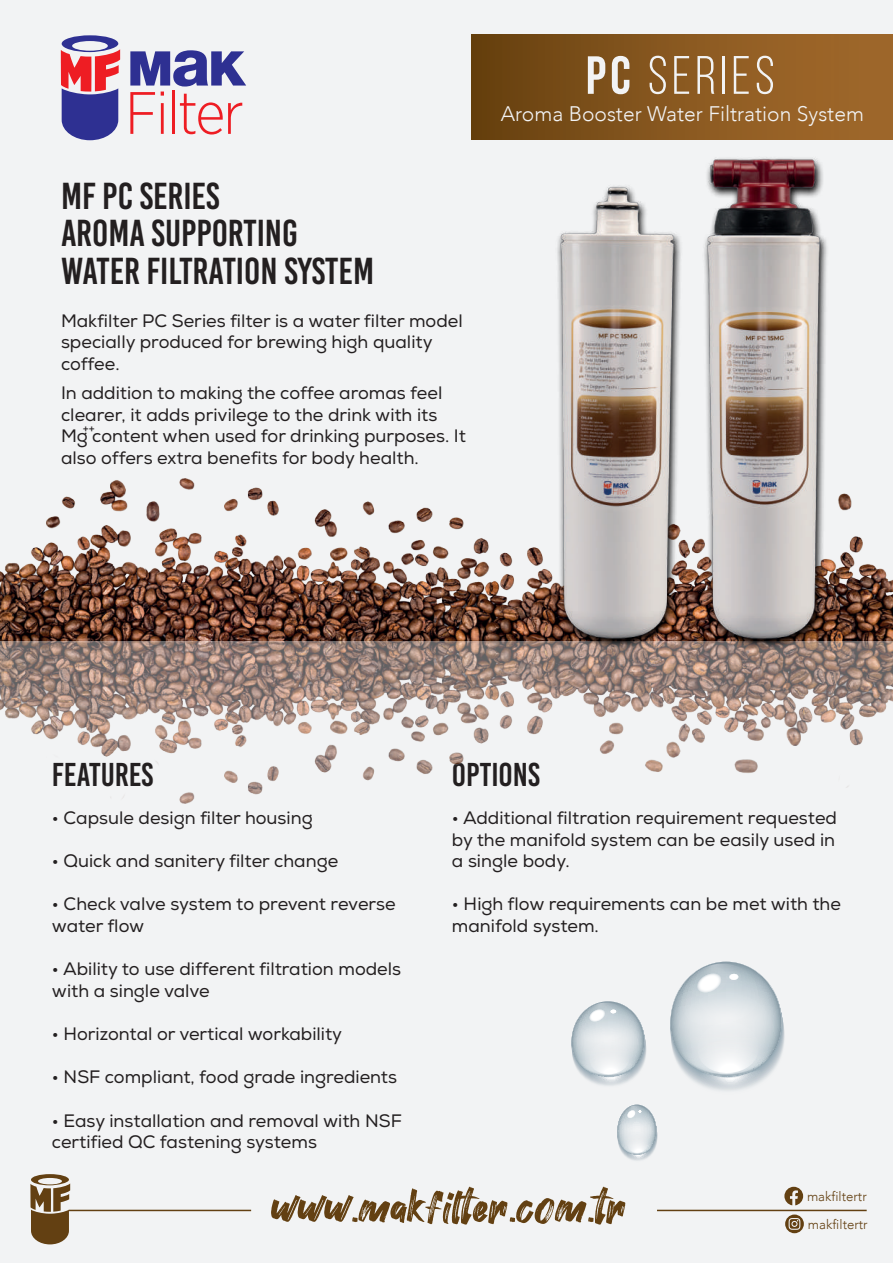
<style>
.page{position:relative;width:893px;height:1263px;background:#fff}
.page>*{position:absolute;margin:0;border:0;box-sizing:border-box;transform-origin:0 0}
.t1{font:54px "Bebas Neue";letter-spacing:.08em;color:#f2f3f4}
.t2{font:50.4px "Hey August";color:#634012}
.t3{font:37.5px/37.5px "Bebas Kai";color:#231f20}
.t4{font:33px "Bebas Kai";color:#231f20}
.t5{font:300 21px "Avenir";color:#f2f3f4}
.t6{font:18px/21.6px "Nexa";color:#231f20}
.t7{font:300 13.2px "Avenir";color:#634012}
.t8{font:12px "Nexa";color:#231f20}
.s1{font-weight:700;font-size:53.55px}
</style>
<div class="page">
<div style="left:0;top:0;width:893px;height:669px;background:#f2f3f4"></div>
<div style="left:0;top:641px;width:893px;height:622px;background:#f2f3f4"></div>
<div style="left:471px;top:35px;width:422px;height:104px;background:linear-gradient(to right,#694210,#a56c2e)"></div>
<svg style="left:130px;top:50px;width:116px;height:85px"></svg>
<svg style="left:61px;top:35px;width:59px;height:105px"></svg>
<svg style="left:671px;top:962px;width:111px;height:129px"></svg>
<svg style="left:572px;top:1001px;width:72px;height:85px"></svg>
<svg style="left:617px;top:1104px;width:41px;height:57px"></svg>
<svg style="left:30px;top:1174px;width:40px;height:70px"></svg>
<svg style="left:785px;top:1214px;width:19px;height:19px"></svg>
<svg style="left:784px;top:1187px;width:19px;height:18px"></svg>
<hr style="left:657px;top:1210px;width:210px;height:1px;background:#634012">
<hr style="left:69px;top:1210px;width:182px;height:1px;background:#634012">
<img style="left:0;top:478px;width:893px;height:325px">
<img style="left:702px;top:157px;width:126px;height:492px">
<img style="left:556px;top:186px;width:127px;height:464px">
<h3 class="t3" style="left:61px;top:177px;width:315px">MF PC SERIES<br>AROMA SUPPORTING<br>WATER FILTRATION SYSTEM</h3>
<p class="t6" style="left:61px;top:310px;width:403px">Makfilter PC Series filter is a water filter model specially produced for brewing high quality coffee.</p>
<p class="t6" style="left:61px;top:382px;width:407px">In addition to making the coffee aromas feel clearer, it adds privilege to the drink with its Mg content when used for drinking purposes. It also offers extra benefits for body health.</p>
<p class="t8" style="left:83px;top:421px;width:13px">++</p>
<h1 class="t1" style="left:586px;top:46px;width:191px"><span class="s1">pc</span> SERIES</h1>
<p class="t5" style="left:501px;top:101px;width:365px">Aroma Booster Water Filtration System</p>
<h3 class="t4" style="left:52px;top:757px;width:103px">FEATURES</h3>
<p class="t6" style="left:52px;top:807px;width:262px">• Capsule design filter housing</p>
<p class="t6" style="left:52px;top:851px;width:288px">• Quick and sanitery filter change</p>
<p class="t6" style="left:52px;top:894px;width:345px">• Check valve system to prevent reverse water flow</p>
<p class="t6" style="left:52px;top:959px;width:351px">• Ability to use different filtration models with a single valve</p>
<p class="t6" style="left:52px;top:1023px;width:292px">• Horizontal or vertical workability</p>
<p class="t6" style="left:52px;top:1067px;width:347px">• NSF compliant, food grade ingredients</p>
<p class="t6" style="left:52px;top:1110px;width:352px">• Easy installation and removal with NSF certified QC fastening systems</p>
<h3 class="t4" style="left:452px;top:757px;width:89px">OPTIONS</h3>
<p class="t6" style="left:452px;top:807px;width:387px;text-align:justify">• Additional filtration requirement requested by the manifold system can be easily used in a single body.</p>
<p class="t6" style="left:452px;top:894px;width:390px">• High flow requirements can be met with the manifold system.</p>
<h2 class="t2" style="left:271px;top:1179px;width:357px">www.makfilter.com.tr</h2>
<p class="t7" style="left:807px;top:1188px;width:61px">makfiltertr</p>
<p class="t7" style="left:808px;top:1216px;width:61px">makfiltertr</p>
</div>
